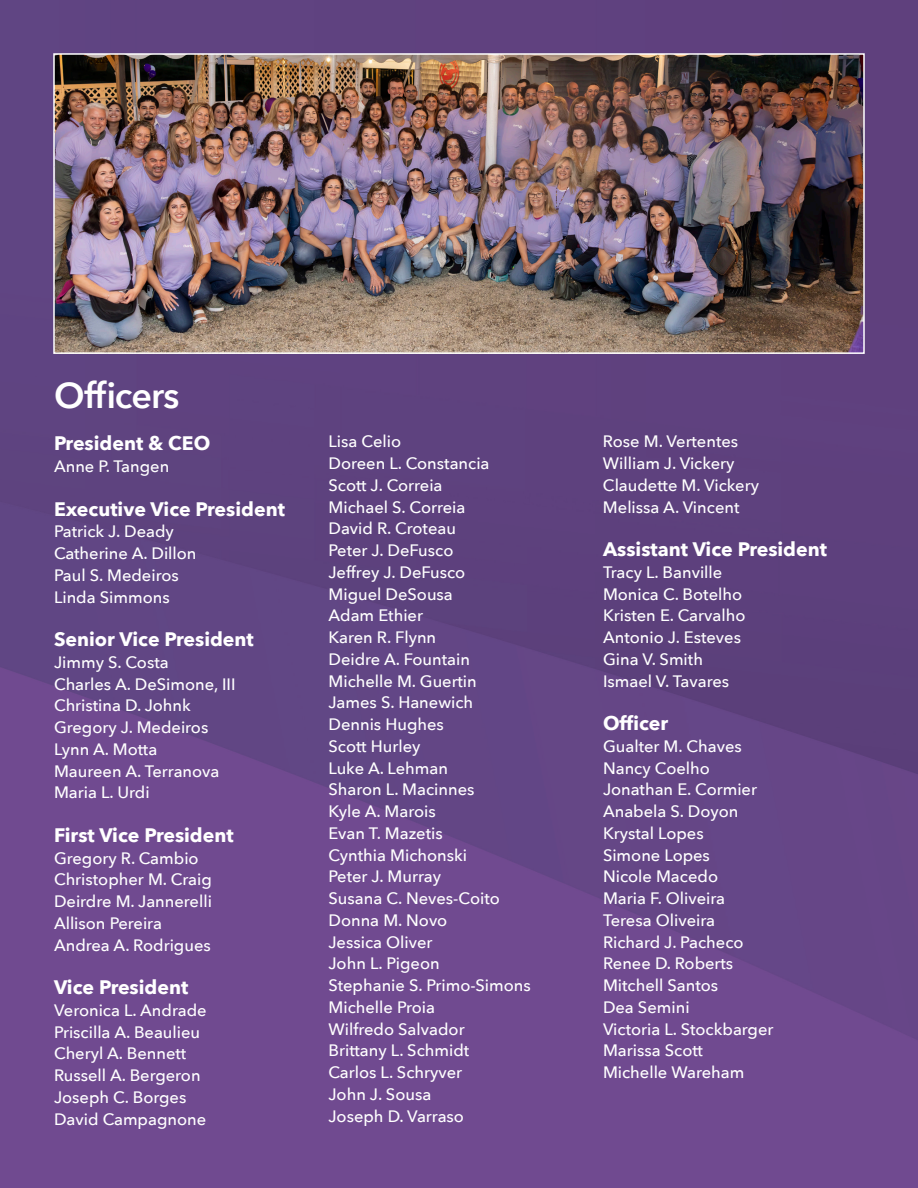
<style>
.page{position:relative;width:918px;height:1188px;background:#fff}
.page>*{position:absolute;margin:0;border:0;box-sizing:border-box;transform-origin:0 0}
.t1{font:600 36px "Avenir Next";letter-spacing:-.025em;color:#fff}
.t2{font:700 19.5px "Avenir Next";color:#fff}
.t3{font:500 16.5px/21.8px "Avenir Next";color:#fff}
</style>
<div class="page">
<img style="left:0;top:0;width:918px;height:1188px">
<img style="left:56px;top:56px;width:806px;height:295px">
<div style="left:53px;top:53px;width:812px;height:301px;border:2px solid #fff"></div>
<p class="t1" style="left:54px;top:365px;width:127px">Officers</p>
<p class="t2" style="left:54px;top:427px;width:158px">President &amp; CEO</p>
<p class="t3" style="left:54px;top:455px;width:117px">Anne P. Tangen</p>
<p class="t2" style="left:54px;top:492px;width:232px">Executive Vice President</p>
<p class="t3" style="left:54px;top:520px;width:144px">Patrick J. Deady<br>Catherine A. Dillon<br>Paul S. Medeiros<br>Linda Simmons</p>
<p class="t2" style="left:54px;top:622px;width:201px">Senior Vice President</p>
<p class="t3" style="left:54px;top:651px;width:183px">Jimmy S. Costa<br>Charles A. DeSimone, III<br>Christina D. Johnk<br>Gregory J. Medeiros<br>Lynn A. Motta<br>Maureen A. Terranova<br>Maria L. Urdi</p>
<p class="t2" style="left:54px;top:818px;width:181px">First Vice President</p>
<p class="t3" style="left:54px;top:847px;width:159px">Gregory R. Cambio<br>Christopher M. Craig<br>Deirdre M. Jannerelli<br>Allison Pereira<br>Andrea A. Rodrigues</p>
<p class="t2" style="left:54px;top:970px;width:136px">Vice President</p>
<p class="t3" style="left:54px;top:999px;width:154px">Veronica L. Andrade<br>Priscilla A. Beaulieu<br>Cheryl A. Bennett<br>Russell A. Bergeron<br>Joseph C. Borges<br>David Campagnone</p>
<p class="t3" style="left:328px;top:430px;width:204px">Lisa Celio<br>Doreen L. Constancia<br>Scott J. Correia<br>Michael S. Correia<br>David R. Croteau<br>Peter J. DeFusco<br>Jeffrey J. DeFusco<br>Miguel DeSousa<br>Adam Ethier<br>Karen R. Flynn<br>Deidre A. Fountain<br>Michelle M. Guertin<br>James S. Hanewich<br>Dennis Hughes<br>Scott Hurley<br>Luke A. Lehman<br>Sharon L. Macinnes<br>Kyle A. Marois<br>Evan T. Mazetis<br>Cynthia Michonski<br>Peter J. Murray<br>Susana C. Neves-Coito<br>Donna M. Novo<br>Jessica Oliver<br>John L. Pigeon<br>Stephanie S. Primo-Simons<br>Michelle Proia<br>Wilfredo Salvador<br>Brittany L. Schmidt<br>Carlos L. Schryver<br>John J. Sousa<br>Joseph D. Varraso</p>
<p class="t3" style="left:603px;top:430px;width:158px">Rose M. Vertentes<br>William J. Vickery<br>Claudette M. Vickery<br>Melissa A. Vincent</p>
<p class="t2" style="left:603px;top:532px;width:226px">Assistant Vice President</p>
<p class="t3" style="left:603px;top:561px;width:144px">Tracy L. Banville<br>Monica C. Botelho<br>Kristen E. Carvalho<br>Antonio J. Esteves<br>Gina V. Smith<br>Ismael V. Tavares</p>
<p class="t2" style="left:603px;top:706px;width:67px">Officer</p>
<p class="t3" style="left:603px;top:735px;width:172px">Gualter M. Chaves<br>Nancy Coelho<br>Jonathan E. Cormier<br>Anabela S. Doyon<br>Krystal Lopes<br>Simone Lopes<br>Nicole Macedo<br>Maria F. Oliveira<br>Teresa Oliveira<br>Richard J. Pacheco<br>Renee D. Roberts<br>Mitchell Santos<br>Dea Semini<br>Victoria L. Stockbarger<br>Marissa Scott<br>Michelle Wareham</p>
</div>
